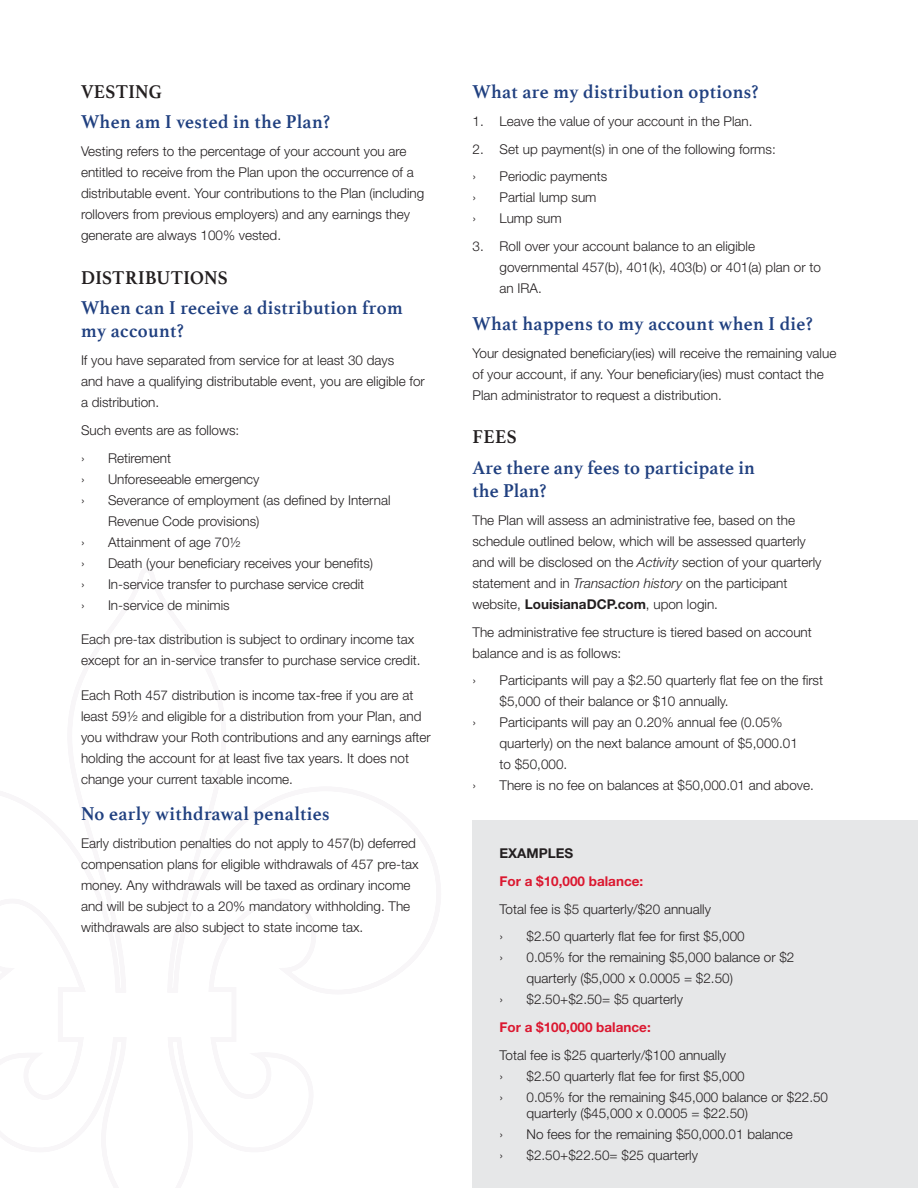
<style>
.page{position:relative;width:918px;height:1188px;background:#fff}
.page>*{position:absolute;margin:0;border:0;box-sizing:border-box;transform-origin:0 0}
.Body_Content__gray{font:700 19.5px/23.4px "Athelas";letter-spacing:.02em;color:#204080;scale:.95 1}
.rust_sub-subhead{font:700 19.5px "Athelas";letter-spacing:.02em;color:#231f20;scale:.95 1}
.Body_Content__gray-2{font:700 19.5px "Athelas";letter-spacing:.02em;color:#231f20;scale:.95 1}
.Body_Content__gray-3{font:300 13.5px/21px "Helvetica Neue LT Std";color:#231f20}
.Body_Content__gray-4{font:700 13.5px "Helvetica Neue LT Std";color:#db1830}
.Body_Content__gray-5{font:700 13.5px "Helvetica Neue LT Std";color:#231f20}
.s1{font-style:italic}
.s2{font-weight:700}
</style>
<div class="page">
<div style="left:472px;top:821px;width:446px;height:367px;background:#e6e7e8"></div>
<p class="Body_Content__gray-2" style="left:81px;top:76px;width:87px">VESTING</p>
<p class="Body_Content__gray" style="left:81px;top:110px;width:264px">When am I vested in the Plan?</p>
<p class="Body_Content__gray-3" style="left:81px;top:140px;width:345px">Vesting refers to the percentage of your account you are entitled to receive from the Plan upon the occurrence of a distributable event. Your contributions to the Plan (including rollovers from previous employers) and any earnings they generate are always 100% vested.</p>
<p class="rust_sub-subhead" style="left:81px;top:261px;width:156px">DISTRIBUTIONS</p>
<p class="Body_Content__gray" style="left:81px;top:295px;width:340px">When can I receive a distribution from my account?</p>
<p class="Body_Content__gray-3" style="left:81px;top:349px;width:345px">If you have separated from service for at least 30 days<br>and have a qualifying distributable event, you are eligible for a distribution.</p>
<p class="Body_Content__gray-3" style="left:81px;top:419px;width:160px">Such events are as follows:</p>
<p class="Body_Content__gray-3" style="left:81px;top:447px;width:5px">›</p>
<p class="Body_Content__gray-3" style="left:108px;top:447px;width:65px">Retirement</p>
<p class="Body_Content__gray-3" style="left:81px;top:468px;width:5px">›</p>
<p class="Body_Content__gray-3" style="left:108px;top:468px;width:153px">Unforeseeable emergency</p>
<p class="Body_Content__gray-3" style="left:81px;top:489px;width:5px">›</p>
<p class="Body_Content__gray-3" style="left:108px;top:489px;width:284px">Severance of employment (as defined by Internal<br>Revenue Code provisions)</p>
<p class="Body_Content__gray-3" style="left:81px;top:531px;width:5px">›</p>
<p class="Body_Content__gray-3" style="left:108px;top:531px;width:134px">Attainment of age 70½</p>
<p class="Body_Content__gray-3" style="left:81px;top:552px;width:5px">›</p>
<p class="Body_Content__gray-3" style="left:108px;top:552px;width:267px">Death (your beneficiary receives your benefits)</p>
<p class="Body_Content__gray-3" style="left:81px;top:573px;width:5px">›</p>
<p class="Body_Content__gray-3" style="left:108px;top:573px;width:258px">In-service transfer to purchase service credit</p>
<p class="Body_Content__gray-3" style="left:81px;top:594px;width:5px">›</p>
<p class="Body_Content__gray-3" style="left:108px;top:594px;width:123px">In-service de minimis</p>
<p class="Body_Content__gray-3" style="left:81px;top:628px;width:341px">Each pre-tax distribution is subject to ordinary income tax except for an in-service transfer to purchase service credit.</p>
<p class="Body_Content__gray-3" style="left:81px;top:684px;width:351px">Each Roth 457 distribution is income tax-free if you are at least 59½ and eligible for a distribution from your Plan, and you withdraw your Roth contributions and any earnings after holding the account for at least five tax years. It does not change your current taxable income.</p>
<p class="Body_Content__gray" style="left:81px;top:802px;width:263px">No early withdrawal penalties</p>
<p class="Body_Content__gray-3" style="left:81px;top:833px;width:339px">Early distribution penalties do not apply to 457(b) deferred compensation plans for eligible withdrawals of 457 pre-tax money. Any withdrawals will be taxed as ordinary income and will be subject to a 20% mandatory withholding. The withdrawals are also subject to state income tax.</p>
<p class="Body_Content__gray" style="left:472px;top:80px;width:303px">What are my distribution options?</p>
<p class="Body_Content__gray-3" style="left:472px;top:110px;width:282px">1. Leave the value of your account in the Plan.</p>
<p class="Body_Content__gray-3" style="left:472px;top:138px;width:305px">2. Set up payment(s) in one of the following forms:</p>
<p class="Body_Content__gray-3" style="left:472px;top:166px;width:5px">›</p>
<p class="Body_Content__gray-3" style="left:500px;top:166px;width:109px">Periodic payments</p>
<p class="Body_Content__gray-3" style="left:472px;top:187px;width:5px">›</p>
<p class="Body_Content__gray-3" style="left:500px;top:187px;width:98px">Partial lump sum</p>
<p class="Body_Content__gray-3" style="left:472px;top:208px;width:5px">›</p>
<p class="Body_Content__gray-3" style="left:500px;top:208px;width:64px">Lump sum</p>
<p class="Body_Content__gray-3" style="left:500px;top:236px;width:323px;text-indent:-27px">3. Roll over your account balance to an eligible governmental 457(b), 401(k), 403(b) or 401(a) plan or to an IRA.</p>
<p class="Body_Content__gray" style="left:472px;top:311px;width:360px">What happens to my account when I die?</p>
<p class="Body_Content__gray-3" style="left:472px;top:342px;width:365px">Your designated beneficiary(ies) will receive the remaining value of your account, if any. Your beneficiary(ies) must contact the<br>Plan administrator to request a distribution.</p>
<p class="rust_sub-subhead" style="left:472px;top:421px;width:48px">FEES</p>
<p class="Body_Content__gray" style="left:472px;top:455px;width:299px">Are there any fees to participate in the Plan?</p>
<p class="Body_Content__gray-3" style="left:472px;top:509px;width:351px">The Plan will assess an administrative fee, based on the schedule outlined below, which will be assessed quarterly and will be disclosed on the <span class="s1">Activity</span> section of your quarterly statement and in <span class="s1">Transaction history</span> on the participant website, <span class="s2">LouisianaDCP.com</span>, upon login.</p>
<p class="Body_Content__gray-3" style="left:472px;top:621px;width:341px">The administrative fee structure is tiered based on account balance and is as follows:</p>
<p class="Body_Content__gray-3" style="left:472px;top:670px;width:5px">›</p>
<p class="Body_Content__gray-3" style="left:500px;top:670px;width:325px">Participants will pay a $2.50 quarterly flat fee on the first $5,000 of their balance or $10 annually.</p>
<p class="Body_Content__gray-3" style="left:472px;top:712px;width:5px">›</p>
<p class="Body_Content__gray-3" style="left:500px;top:712px;width:300px">Participants will pay an 0.20% annual fee (0.05% quarterly) on the next balance amount of $5,000.01 to $50,000.</p>
<p class="Body_Content__gray-3" style="left:472px;top:775px;width:5px">›</p>
<p class="Body_Content__gray-3" style="left:500px;top:775px;width:316px">There is no fee on balances at $50,000.01 and above.</p>
<p class="Body_Content__gray-5" style="left:500px;top:845px;width:75px">EXAMPLES</p>
<p class="Body_Content__gray-4" style="left:500px;top:873px;width:145px">For a $10,000 balance:</p>
<p class="Body_Content__gray-3" style="left:500px;top:898px;width:213px">Total fee is $5 quarterly/$20 annually</p>
<p class="Body_Content__gray-3" style="left:500px;top:926px;width:5px">›</p>
<p class="Body_Content__gray-3" style="left:526px;top:926px;width:220px">$2.50 quarterly flat fee for first $5,000</p>
<p class="Body_Content__gray-3" style="left:500px;top:947px;width:5px">›</p>
<p class="Body_Content__gray-3" style="left:526px;top:947px;width:269px">0.05% for the remaining $5,000 balance or $2 quarterly ($5,000 x 0.0005 = $2.50)</p>
<p class="Body_Content__gray-3" style="left:500px;top:989px;width:5px">›</p>
<p class="Body_Content__gray-3" style="left:526px;top:989px;width:158px">$2.50+$2.50= $5 quarterly</p>
<p class="Body_Content__gray-4" style="left:500px;top:1019px;width:153px">For a $100,000 balance:</p>
<p class="Body_Content__gray-3" style="left:500px;top:1044px;width:228px">Total fee is $25 quarterly/$100 annually</p>
<p class="Body_Content__gray-3" style="left:500px;top:1065px;width:5px">›</p>
<p class="Body_Content__gray-3" style="left:526px;top:1065px;width:220px">$2.50 quarterly flat fee for first $5,000</p>
<p class="Body_Content__gray-3" style="left:500px;top:1086px;width:5px">›</p>
<p class="Body_Content__gray-3" style="left:526px;top:1089px;width:303px;line-height:16.5px">0.05% for the remaining $45,000 balance or $22.50 quarterly ($45,000 x 0.0005 = $22.50)</p>
<p class="Body_Content__gray-3" style="left:500px;top:1124px;width:5px">›</p>
<p class="Body_Content__gray-3" style="left:526px;top:1124px;width:268px">No fees for the remaining $50,000.01 balance</p>
<p class="Body_Content__gray-3" style="left:500px;top:1145px;width:5px">›</p>
<p class="Body_Content__gray-3" style="left:526px;top:1145px;width:173px">$2.50+$22.50= $25 quarterly</p>
</div>
